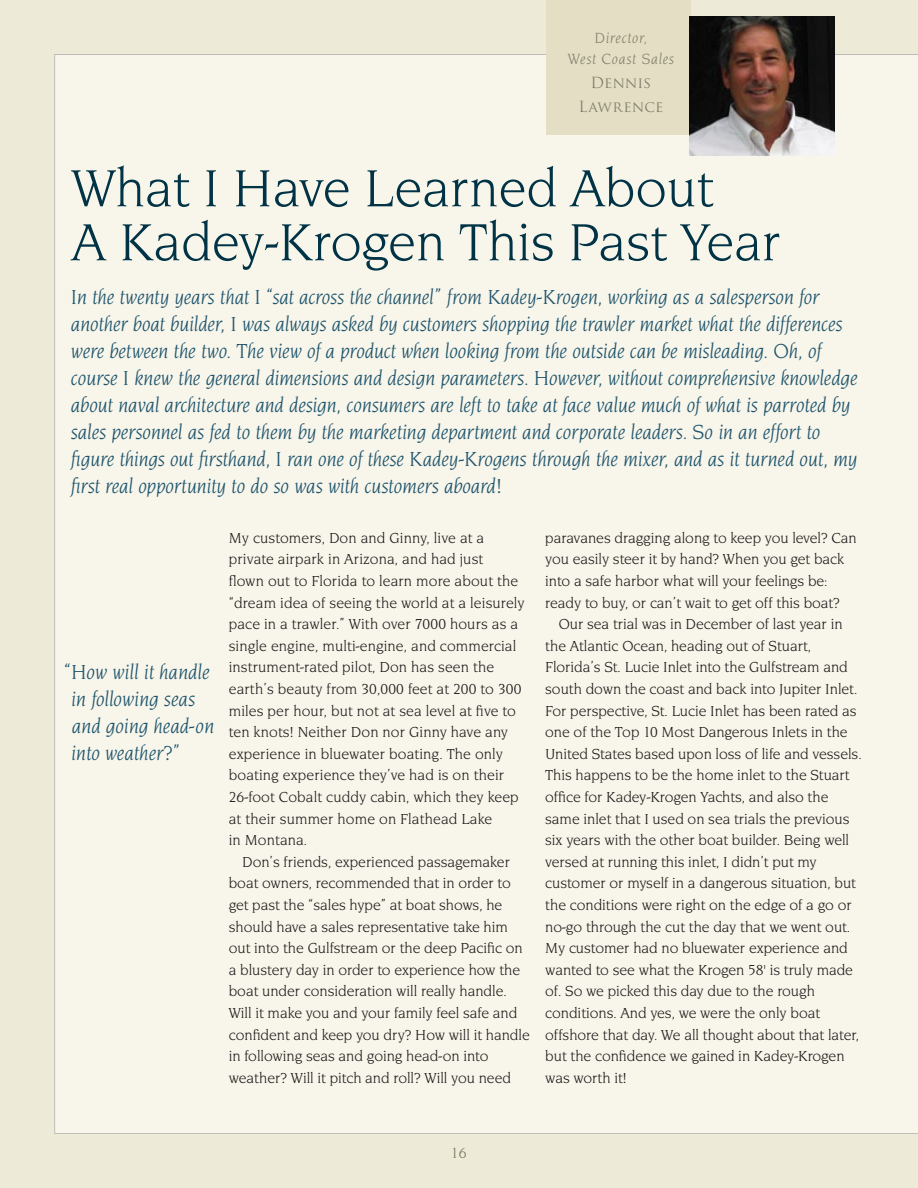
<style>
.page{position:relative;width:918px;height:1188px;background:#eeead8}
.page>*{position:absolute;margin:0;border:0;box-sizing:border-box;transform-origin:0 0}
.t1{font:54px/54px "Novarese ITC";color:#003345}
.t2{font:italic 21px/27px "Novarese ITC";letter-spacing:-.005em;color:#1e556d}
.t3{font:italic 15.3px/21px "Novarese ITC";letter-spacing:.045em;color:#858270;text-align:center}
.t4{font:15px/21.6px "Novarese ITC";color:#1a1718}
.t5{font:15px/24px "Trajan Pro";letter-spacing:.005em;color:#858270;text-align:center}
.t6{font:15px "Novarese ITC";color:#7b755b}
</style>
<div class="page">
<div style="left:54px;top:54px;width:864px;height:1080px;background:#f8f5ea"></div>
<div style="left:546px;top:0;width:145px;height:135px;background:#e4dfc4"></div>
<img style="left:690px;top:16px;width:144px;height:140px">
<p class="t3" style="left:568px;top:28px;width:108px">Director,<br>West Coast Sales</p>
<p class="t5" style="left:578px;top:71px;width:86px">Dennis<br>Lawrence</p>
<h1 class="t1" style="left:72px;top:162px;width:711px">What I Have Learned About<br>A Kadey-Krogen This Past Year</h1>
<p class="t2" style="left:71px;top:284px;width:788px">In the twenty years that I “sat across the channel” from Kadey-Krogen, working as a salesperson for another boat builder, I was always asked by customers shopping the trawler market what the differences were between the two. The view of a product when looking from the outside can be misleading. Oh, of course I knew the general dimensions and design parameters. However, without comprehensive knowledge about naval architecture and design, consumers are left to take at face value much of what is parroted by sales personnel as fed to them by the marketing department and corporate leaders. So in an effort to figure things out firsthand, I ran one of these Kadey-Krogens through the mixer, and as it turned out, my first real opportunity to do so was with customers aboard!</p>
<h2 class="t2" style="left:71px;top:659px;width:145px;text-indent:-7px">“ How will it handle in following seas and going head-on into weather?”</h2>
<p class="t4" style="left:229px;top:527px;width:297px">My customers, Don and Ginny, live at a private airpark in Arizona, and had just<br>flown out to Florida to learn more about the “dream idea of seeing the world at a leisurely pace in a trawler.” With over 7000 hours as a single engine, multi-engine, and commercial instrument-rated pilot, Don has seen the earth’s beauty from 30,000 feet at 200 to 300 miles per hour, but not at sea level at five to ten knots! Neither Don nor Ginny have any experience in bluewater boating. The only boating experience they’ve had is on their 26-foot Cobalt cuddy cabin, which they keep at their summer home on Flathead Lake<br>in Montana.</p>
<p class="t4" style="left:229px;top:851px;width:303px;text-indent:14px">Don’s friends, experienced passagemaker boat owners, recommended that in order to get past the “sales hype” at boat shows, he should have a sales representative take him out into the Gulfstream or the deep Pacific on a blustery day in order to experience how the boat under consideration will really handle.<br>Will it make you and your family feel safe and confident and keep you dry? How will it handle in following seas and going head-on into weather? Will it pitch and roll? Will you need</p>
<p class="t4" style="left:545px;top:527px;width:313px">paravanes dragging along to keep you level? Can you easily steer it by hand? When you get back into a safe harbor what will your feelings be: ready to buy, or can’t wait to get off this boat?</p>
<p class="t4" style="left:545px;top:614px;width:318px;text-indent:14px">Our sea trial was in December of last year in the Atlantic Ocean, heading out of Stuart, Florida’s St. Lucie Inlet into the Gulfstream and south down the coast and back into Jupiter Inlet.<br>For perspective, St. Lucie Inlet has been rated as one of the Top 10 Most Dangerous Inlets in the United States based upon loss of life and vessels.<br>This happens to be the home inlet to the Stuart office for Kadey-Krogen Yachts, and also the same inlet that I used on sea trials the previous six years with the other boat builder. Being well versed at running this inlet, I didn’t put my customer or myself in a dangerous situation, but the conditions were right on the edge of a go or no-go through the cut the day that we went out.<br>My customer had no bluewater experience and wanted to see what the Krogen 58' is truly made of. So we picked this day due to the rough conditions. And yes, we were the only boat offshore that day. We all thought about that later, but the confidence we gained in Kadey-Krogen was worth it!</p>
<p class="t6" style="left:451px;top:1144px;width:17px">16</p>
</div>
